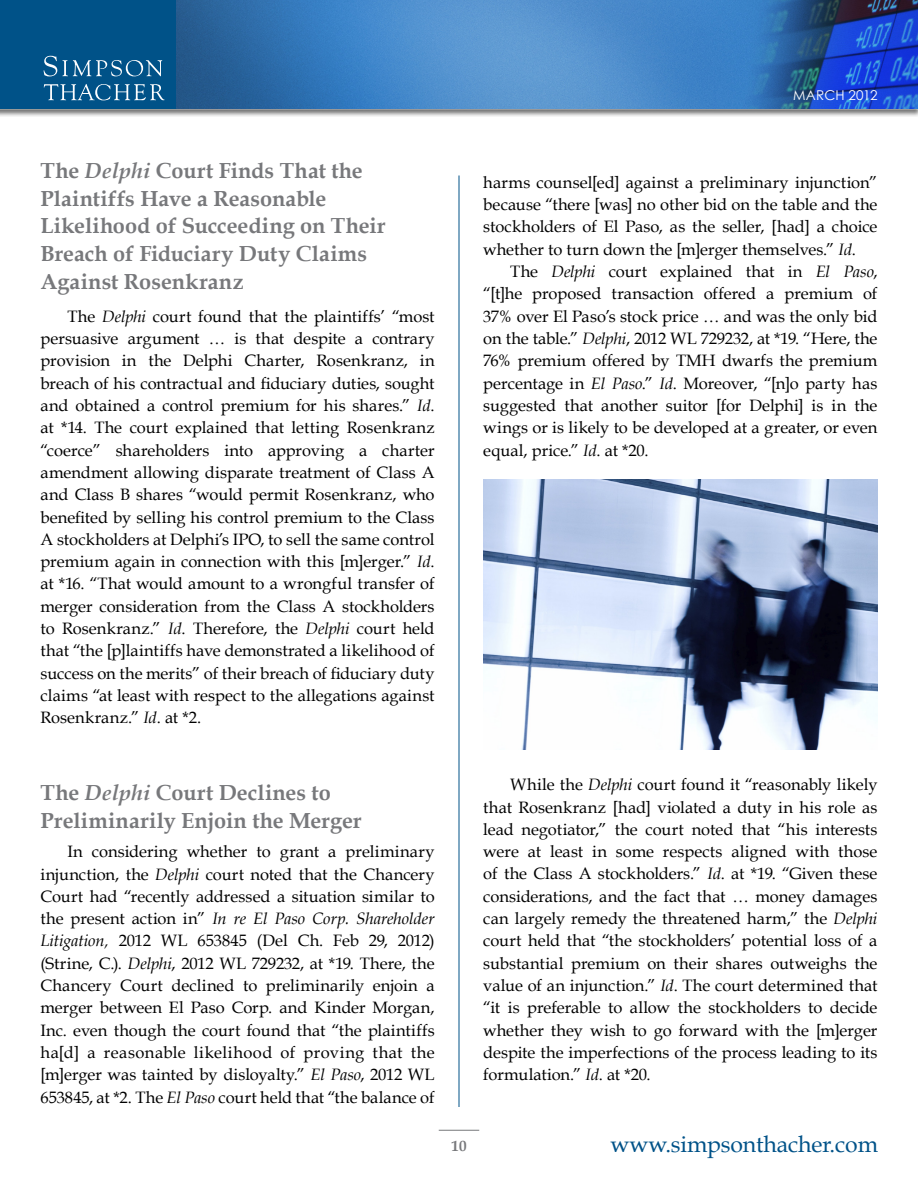
<style>
.page{position:relative;width:918px;height:1188px;background:#fff}
.page>*{position:absolute;margin:0;border:0;box-sizing:border-box;transform-origin:0 0}
.t1{font:22.95px "Book Antiqua";letter-spacing:-.005em;color:#005288}
.t2{font:700 21.75px/27.8px "Book Antiqua";letter-spacing:.005em;color:#77787b}
.t3{font:16.5px/22.4px "Book Antiqua";color:#000;text-align:justify}
.t4{font:700 15px "Book Antiqua";color:#77787b}
.t5{font:13.5px "Century Gothic";letter-spacing:-.005em;color:#fff}
.s1{font-style:italic}
</style>
<div class="page">
<img style="left:0;top:108px;width:918px;height:8px">
<img style="left:177px;top:0;width:741px;height:109px">
<div style="left:0;top:0;width:176px;height:109px;background:#005288"></div>
<svg style="left:44px;top:56px;width:118px;height:20px"></svg>
<svg style="left:44px;top:84px;width:121px;height:16px"></svg>
<hr style="left:459px;top:176px;width:1px;height:931px;background:#005288">
<hr style="left:439px;top:1130px;width:40px;height:1px;background:#77787b">
<img style="left:483px;top:479px;width:395px;height:270px">
<p class="t5" style="left:793px;top:87px;width:24px">MARC</p>
<p class="t5" style="left:835px;top:87px;width:44px">H 2012</p>
<h2 class="t2" style="left:40px;top:157px;width:347px">The <span class="s1">Delphi</span> Court Finds That the<br>Plaintiffs Have a Reasonable<br>Likelihood of Succeeding on Their<br>Breach of Fiduciary Duty Claims<br>Against Rosenkranz</h2>
<p class="t3" style="left:40px;top:305px;width:396px;text-indent:27px">The <span class="s1">Delphi</span> court found that the plaintiffs’ “most persuasive argument … is that despite a contrary provision in the Delphi Charter, Rosenkranz, in breach of his contractual and fiduciary duties, sought and obtained a control premium for his shares.” <span class="s1">Id</span>. at *14. The court explained that letting Rosenkranz “coerce” shareholders into approving a charter amendment allowing disparate treatment of Class A and Class B shares “would permit Rosenkranz, who benefited by selling his control premium to the Class A stockholders at Delphi’s IPO, to sell the same control premium again in connection with this [m]erger.” <span class="s1">Id</span>. at *16. “That would amount to a wrongful transfer of merger consideration from the Class A stockholders to Rosenkranz.” <span class="s1">Id</span>. Therefore, the <span class="s1">Delphi</span> court held that “the [p]laintiffs have demonstrated a likelihood of success on the merits” of their breach of fiduciary duty claims “at least with respect to the allegations against Rosenkranz.” <span class="s1">Id</span>. at *2.</p>
<p class="t3" style="left:483px;top:171px;width:396px">harms counsel[ed] against a preliminary injunction” because “there [was] no other bid on the table and the stockholders of El Paso, as the seller, [had] a choice whether to turn down the [m]erger themselves.” <span class="s1">Id</span>.</p>
<p class="t3" style="left:483px;top:260px;width:396px;text-indent:27px">The <span class="s1">Delphi</span> court explained that in <span class="s1">El Paso</span>, “[t]he proposed transaction offered a premium of 37% over El Paso’s stock price … and was the only bid on the table.” <span class="s1">Delphi</span>, 2012 WL 729232, at *19. “Here, the 76% premium offered by TMH dwarfs the premium percentage in <span class="s1">El Paso</span>.” <span class="s1">Id</span>. Moreover, “[n]o party has suggested that another suitor [for Delphi] is in the wings or is likely to be developed at a greater, or even equal, price.” <span class="s1">Id</span>. at *20.</p>
<h2 class="t2" style="left:40px;top:779px;width:323px">The <span class="s1">Delphi</span> Court Declines to<br>Preliminarily Enjoin the Merger</h2>
<p class="t3" style="left:41px;top:840px;width:396px;text-indent:27px">In considering whether to grant a preliminary injunction, the <span class="s1">Delphi</span> court noted that the Chancery Court had “recently addressed a situation similar to the present action in” <span class="s1">In re El Paso Corp. Shareholder Litigation,</span> 2012 WL 653845 (Del Ch. Feb 29, 2012) (Strine, C.). <span class="s1">Delphi</span>, 2012 WL 729232, at *19. There, the Chancery Court declined to preliminarily enjoin a merger between El Paso Corp. and Kinder Morgan, Inc. even though the court found that “the plaintiffs ha[d] a reasonable likelihood of proving that the [m]erger was tainted by disloyalty.” <span class="s1">El Paso</span>, 2012 WL 653845, at *2. The <span class="s1">El Paso</span> court held that “the balance of</p>
<p class="t4" style="left:452px;top:1137px;width:16px">10</p>
<p class="t3" style="left:483px;top:773px;width:396px;text-indent:27px">While the <span class="s1">Delphi</span> court found it “reasonably likely that Rosenkranz [had] violated a duty in his role as lead negotiator,” the court noted that “his interests were at least in some respects aligned with those of the Class A stockholders.” <span class="s1">Id</span>. at *19. “Given these considerations, and the fact that … money damages can largely remedy the threatened harm,” the <span class="s1">Delphi </span>court held that “the stockholders’ potential loss of a substantial premium on their shares outweighs the value of an injunction.” <span class="s1">Id</span>. The court determined that “it is preferable to allow the stockholders to decide whether they wish to go forward with the [m]erger despite the imperfections of the process leading to its formulation.” <span class="s1">Id</span>. at *20.</p>
<h1 class="t1" style="left:610px;top:1130px;width:269px">www.simpsonthacher.com</h1>
</div>
